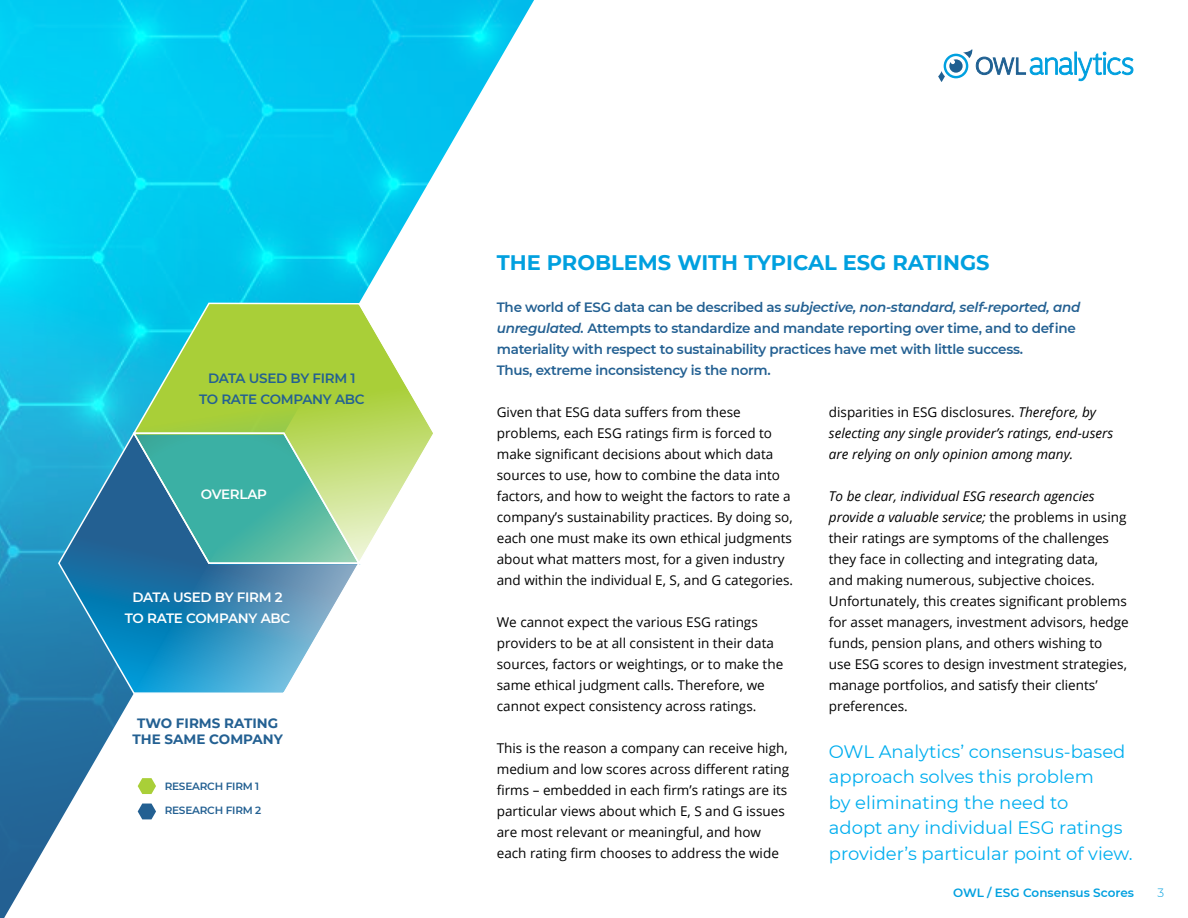
<style>
.page{position:relative;width:1188px;height:918px;background:#fff}
.page>*{position:absolute;margin:0;border:0;box-sizing:border-box;transform-origin:0 0}
.t1{font:700 21px "Montserrat";color:#00a0df}
.t2{font:18px/25.5px "Montserrat";color:#00aeef}
.t3{font:13.5px/21px "Open Sans";color:#000}
.t4{font:600 13.5px/21px "Montserrat";letter-spacing:-.02em;color:#236092}
.t5{font:italic 13.5px/21px "Open Sans";color:#000}
.t6{font:600 13.5px/21px "Montserrat";letter-spacing:-.02em;color:#fff;text-align:center}
.t7{font:700 13.5px/16.5px "Montserrat";color:#236092;text-align:center}
.t8{font:600 12px "Montserrat";color:#00a0df}
.t9{font:300 12px "Montserrat";color:#00a0df}
.t10{font:600 10.5px "Montserrat";letter-spacing:-.02em;color:#236092}
.s1{font-style:italic}
.s2{font-style:normal}
</style>
<div class="page">
<svg style="left:0;top:0;width:534px;height:918px"></svg>
<svg style="left:938px;top:49px;width:195px;height:33px"></svg>
<svg style="left:138px;top:778px;width:18px;height:16px"></svg>
<svg style="left:138px;top:804px;width:18px;height:15px"></svg>
<svg style="left:131px;top:301px;width:305px;height:264px"></svg>
<svg style="left:57px;top:428px;width:305px;height:267px;background:#4fa1b3"></svg>
<p class="t4" style="left:199px;top:367px;width:167px;text-align:center">DATA USED BY FIRM 1<br>TO RATE COMPANY ABC</p>
<p class="t6" style="left:201px;top:483px;width:68px">OVERLAP</p>
<p class="t6" style="left:125px;top:586px;width:167px">DATA USED BY FIRM 2<br>TO RATE COMPANY ABC</p>
<p class="t7" style="left:132px;top:714px;width:152px">TWO FIRMS RATING<br>THE SAME COMPANY</p>
<p class="t10" style="left:165px;top:779px;width:96px">RESEARCH FIRM 1</p>
<p class="t10" style="left:165px;top:803px;width:98px">RESEARCH FIRM 2</p>
<h1 class="t1" style="left:497px;top:247px;width:494px">THE PROBLEMS WITH TYPICAL ESG RATINGS</h1>
<p class="t4" style="left:497px;top:297px;width:585px">The world of ESG data can be described as <span class="s1">subjective, non-standard, self-reported, and unregulated.</span> Attempts to standardize and mandate reporting over time, and to define materiality with respect to sustainability practices have met with little success.<br>Thus, extreme inconsistency is the norm.</p>
<p class="t3" style="left:497px;top:402px;width:298px">Given that ESG data suffers from these problems, each ESG ratings firm is forced to make significant decisions about which data sources to use, how to combine the data into factors, and how to weight the factors to rate a company’s sustainability practices. By doing so, each one must make its own ethical judgments about what matters most, for a given industry and within the individual E, S, and G categories.</p>
<p class="t3" style="left:497px;top:612px;width:288px">We cannot expect the various ESG ratings providers to be at all consistent in their data sources, factors or weightings, or to make the same ethical judgment calls. Therefore, we cannot expect consistency across ratings.</p>
<p class="t3" style="left:497px;top:738px;width:294px">This is the reason a company can receive high, medium and low scores across different rating firms – embedded in each firm’s ratings are its particular views about which E, S and G issues are most relevant or meaningful, and how each rating firm chooses to address the wide</p>
<p class="t5" style="left:829px;top:402px;width:286px"><span class="s2">disparities in ESG disclosures.</span> Therefore, by selecting any single provider’s ratings, end-users are relying on only opinion among many.</p>
<p class="t3" style="left:829px;top:486px;width:301px"><span class="s1">To be clear, individual ESG research agencies provide a valuable service;</span> the problems in using their ratings are symptoms of the challenges they face in collecting and integrating data,<br>and making numerous, subjective choices.<br>Unfortunately, this creates significant problems for asset managers, investment advisors, hedge funds, pension plans, and others wishing to<br>use ESG scores to design investment strategies, manage portfolios, and satisfy their clients’ preferences.</p>
<h2 class="t2" style="left:829px;top:738px;width:305px">OWL Analytics’ consensus-based approach solves this problem<br>by eliminating the need to<br>adopt any individual ESG ratings provider’s particular point of view.</h2>
<p class="t8" style="left:953px;top:884px;width:182px">OWL / ESG Consensus Scores</p>
<p class="t9" style="left:1158px;top:884px;width:8px">3</p>
</div>
